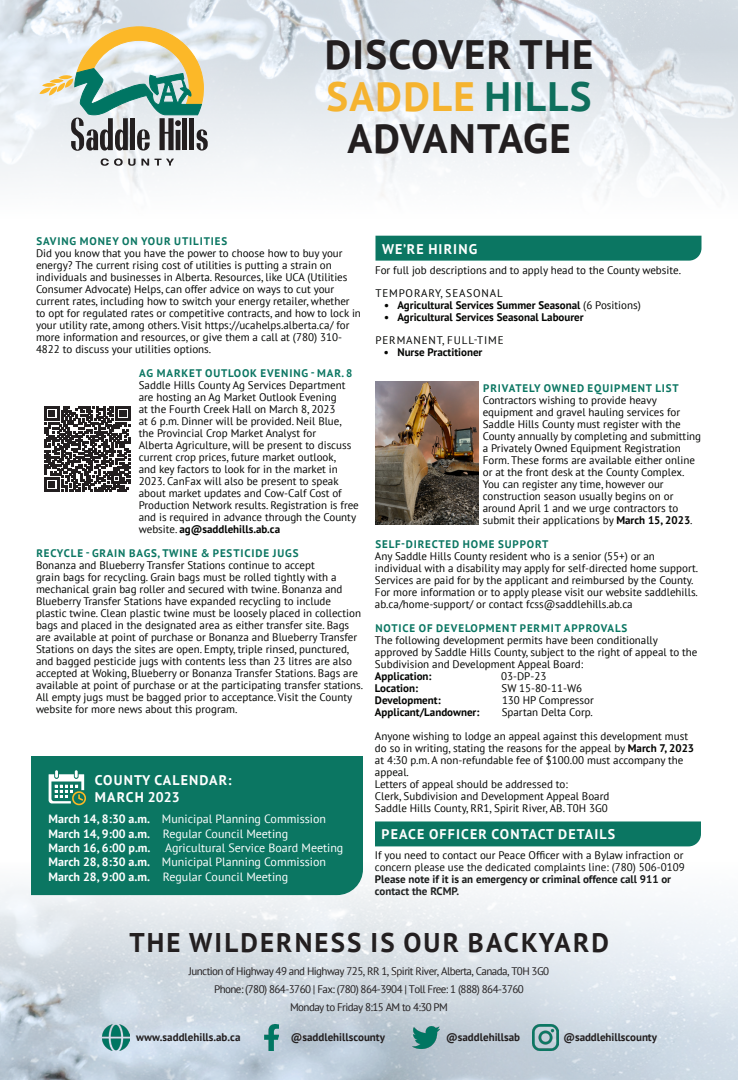
<style>
.page{position:relative;width:738px;height:1080px;background:#fff}
.page>*{position:absolute;margin:0;border:0;box-sizing:border-box;transform-origin:0 0}
.t1{font:700 41px "PT Sans";letter-spacing:.03em;color:#231f20}
.t2{font:700 41px "PT Sans";letter-spacing:.03em;color:#f5b32f}
.t3{font:700 27px "PT Sans";letter-spacing:.08em;color:#231f20}
.t4{font:700 14px "PT Sans";letter-spacing:.08em;color:#fff}
.t5{font:700 14px "PT Sans";letter-spacing:.045em;color:#fff}
.t6{font:12px "PT Sans";color:#fff}
.t7{font:11px/12px "PT Sans";color:#040503}
.t8{font:700 11px/12px "PT Sans";color:#040503}
.t9{font:700 11px "PT Sans";letter-spacing:.08em;color:#0b7662}
.Paragraph{font:11px "PT Sans";letter-spacing:-.05em;color:#231f20}
.Paragraph-2{font:700 11px "PT Sans";color:#231f20}
.t10{font:11px "PT Sans";letter-spacing:.08em;color:#040503}
.s1{color:#0f6f5d}
.s2{font-weight:700}
.s3{font-weight:400}
</style>
<div class="page">
<img style="left:0;top:0;width:738px;height:197px">
<img style="left:0;top:882px;width:738px;height:198px">
<svg style="left:101px;top:158px;width:73px;height:8px"></svg>
<svg style="left:39px;top:26px;width:169px;height:125px;background:#b6c0ae"></svg>
<img style="left:103px;top:1025px;width:26px;height:26px">
<img style="left:264px;top:1025px;width:15px;height:26px">
<img style="left:413px;top:1027px;width:26px;height:22px">
<img style="left:533px;top:1025px;width:26px;height:26px">
<div style="left:31px;top:756px;width:332px;height:139px;background:#0b7662"></div>
<svg style="left:49px;top:770px;width:37px;height:35px"></svg>
<div style="left:376px;top:236px;width:326px;height:25px;background:#0b7662"></div>
<div style="left:375px;top:821px;width:326px;height:25px;background:#0b7662"></div>
<svg style="left:44px;top:406px;width:86px;height:86px"></svg>
<img style="left:376px;top:381px;width:102px;height:144px">
<p class="t1" style="left:325px;top:27px;width:270px">DISCOVER THE</p>
<p class="t2" style="left:327px;top:69px;width:266px">SADDLE <span class="s1">HILLS</span></p>
<p class="t1" style="left:347px;top:111px;width:225px">ADVANTAGE</p>
<p class="t9" style="left:36px;top:234px;width:192px">SAVING MONEY ON YOUR UTILITIES</p>
<p class="t7" style="left:36px;top:247px;width:326px">Did you know that you have the power to choose how to buy your energy? The current rising cost of utilities is putting a strain on individuals and businesses in Alberta. Resources, like UCA (Utilities Consumer Advocate) Helps, can offer advice on ways to cut your current rates, including how to switch your energy retailer, whether to opt for regulated rates or competitive contracts, and how to lock in your utility rate, among others. Visit https://ucahelps.alberta.ca/ for more information and resources, or give them a call at (780) 310- 4822 to discuss your utilities options.</p>
<p class="t9" style="left:139px;top:366px;width:215px">AG MARKET OUTLOOK EVENING - MAR. 8</p>
<p class="t7" style="left:139px;top:379px;width:222px">Saddle Hills County Ag Services Department are hosting an Ag Market Outlook Evening<br>at the Fourth Creek Hall on March 8, 2023<br>at 6 p.m. Dinner will be provided. Neil Blue, the Provincial Crop Market Analyst for<br>Alberta Agriculture, will be present to discuss current crop prices, future market outlook,<br>and key factors to look for in the market in 2023. CanFax will also be present to speak about market updates and Cow-Calf Cost of Production Network results. Registration is free and is required in advance through the County website. <span class="s2">ag@saddlehills.ab.ca</span></p>
<p class="t9" style="left:36px;top:546px;width:264px">RECYCLE - GRAIN BAGS, TWINE &amp; PESTICIDE JUGS</p>
<p class="t7" style="left:36px;top:559px;width:329px">Bonanza and Blueberry Transfer Stations continue to accept<br>grain bags for recycling. Grain bags must be rolled tightly with a mechanical grain bag roller and secured with twine. Bonanza and Blueberry Transfer Stations have expanded recycling to include plastic twine. Clean plastic twine must be loosely placed in collection bags and placed in the designated area as either transfer site. Bags are available at point of purchase or Bonanza and Blueberry Transfer Stations on days the sites are open. Empty, triple rinsed, punctured, and bagged pesticide jugs with contents less than 23 litres are also accepted at Woking, Blueberry or Bonanza Transfer Stations. Bags are available at point of purchase or at the participating transfer stations.<br>All empty jugs must be bagged prior to acceptance. Visit the County website for more news about this program.</p>
<p class="t4" style="left:95px;top:771px;width:138px">COUNTY CALENDAR:</p>
<p class="t5" style="left:95px;top:787px;width:86px">MARCH 2023</p>
<p class="t6" style="left:49px;top:811px;width:279px"><span class="s2">March 14, 8:30 a.m.</span> Municipal Planning Commission</p>
<p class="t6" style="left:49px;top:826px;width:241px"><span class="s2">March 14, 9:00 a.m.</span> Regular Council Meeting</p>
<p class="t6" style="left:49px;top:840px;width:296px"><span class="s2">March 16, 6:00 p.m.</span> Agricultural Service Board Meeting</p>
<p class="t6" style="left:49px;top:855px;width:279px"><span class="s2">March 28, 8:30 a.m.</span> Municipal Planning Commission</p>
<p class="t6" style="left:49px;top:869px;width:241px"><span class="s2">March 28, 9:00 a.m.</span> Regular Council Meeting</p>
<p class="t4" style="left:382px;top:239px;width:97px">WE’RE HIRING</p>
<p class="t7" style="left:375px;top:264px;width:308px">For full job descriptions and to apply head to the County website.</p>
<p class="t10" style="left:375px;top:286px;width:129px">TEMPORARY, SEASONAL</p>
<p class="t8" style="left:384px;top:299px;width:258px">• Agricultural Services Summer Seasonal <span class="s3">(6 Positions)</span></p>
<p class="t8" style="left:384px;top:311px;width:201px">• Agricultural Services Seasonal Labourer</p>
<p class="t10" style="left:375px;top:333px;width:130px">PERMANENT, FULL-TIME</p>
<p class="t8" style="left:384px;top:346px;width:100px">• Nurse Practitioner</p>
<p class="t9" style="left:483px;top:381px;width:197px">PRIVATELY OWNED EQUIPMENT LIST</p>
<p class="t7" style="left:483px;top:394px;width:220px">Contractors wishing to provide heavy equipment and gravel hauling services for Saddle Hills County must register with the County annually by completing and submitting a Privately Owned Equipment Registration Form. These forms are available either online or at the front desk at the County Complex.<br>You can register any time, however our construction season usually begins on or around April 1 and we urge contractors to submit their applications by <span class="s2">March 15, 2023</span>.</p>
<p class="t9" style="left:375px;top:537px;width:174px">SELF-DIRECTED HOME SUPPORT</p>
<p class="t7" style="left:375px;top:550px;width:325px">Any Saddle Hills County resident who is a senior (55+) or an individual with a disability may apply for self-directed home support.<br>Services are paid for by the applicant and reimbursed by the County.<br>For more information or to apply please visit our website saddlehills. ab.ca/home-support/ or contact fcss@saddlehills.ab.ca</p>
<p class="t9" style="left:375px;top:621px;width:253px">NOTICE OF DEVELOPMENT PERMIT APPROVALS</p>
<p class="t7" style="left:375px;top:634px;width:324px">The following development permits have been conditionally approved by Saddle Hills County, subject to the right of appeal to the<br>Subdivision and Development Appeal Board:</p>
<p class="t8" style="left:375px;top:670px;width:58px">Application:</p>
<p class="t7" style="left:501px;top:670px;width:47px">03-DP-23</p>
<p class="t8" style="left:375px;top:682px;width:45px">Location:</p>
<p class="t7" style="left:502px;top:682px;width:82px">SW 15-80-11-W6</p>
<p class="t8" style="left:375px;top:694px;width:67px">Development:</p>
<p class="t7" style="left:502px;top:694px;width:93px">130 HP Compressor</p>
<p class="t8" style="left:375px;top:706px;width:106px">Applicant/Landowner:</p>
<p class="t7" style="left:502px;top:706px;width:93px">Spartan Delta Corp.</p>
<p class="t7" style="left:375px;top:730px;width:321px">Anyone wishing to lodge an appeal against this development must do so in writing, stating the reasons for the appeal by <span class="s2">March 7, 2023 </span>at 4:30 p.m. A non-refundable fee of $100.00 must accompany the appeal.</p>
<p class="t7" style="left:375px;top:778px;width:194px">Letters of appeal should be addressed to:</p>
<p class="t7" style="left:375px;top:790px;width:236px">Clerk, Subdivision and Development Appeal Board</p>
<p class="t7" style="left:375px;top:802px;width:234px">Saddle Hills County, RR1, Spirit River, AB. T0H 3G0</p>
<p class="t7" style="left:375px;top:849px;width:311px">If you need to contact our Peace Officer with a Bylaw infraction or concern please use the dedicated complaints line: (780) 506-0109</p>
<p class="t8" style="left:375px;top:873px;width:298px">Please note if it is an emergency or criminal offence call 911 or contact the RCMP.</p>
<p class="t4" style="left:382px;top:825px;width:235px">PEACE OFFICER CONTACT DETAILS</p>
<p class="t3" style="left:129px;top:925px;width:481px">THE WILDERNESS IS OUR BACKYARD</p>
<p class="Paragraph" style="left:189px;top:964px;width:362px">Junction of Highway 49 and Highway 725, RR 1, Spirit River, Alberta, Canada, T0H 3G0</p>
<p class="Paragraph" style="left:214px;top:982px;width:311px">Phone: (780) 864-3760 | Fax: (780) 864-3904 | Toll Free: 1 (888) 864-3760</p>
<p class="Paragraph" style="left:290px;top:1000px;width:159px">Monday to Friday 8:15 AM to 4:30 PM</p>
<p class="Paragraph-2" style="left:136px;top:1030px;width:106px">www.saddlehills.ab.ca</p>
<p class="Paragraph-2" style="left:291px;top:1030px;width:96px">@saddlehillscounty</p>
<p class="Paragraph-2" style="left:446px;top:1030px;width:75px">@saddlehillsab</p>
<p class="Paragraph-2" style="left:563px;top:1030px;width:95px">@saddlehillscounty</p>
</div>
